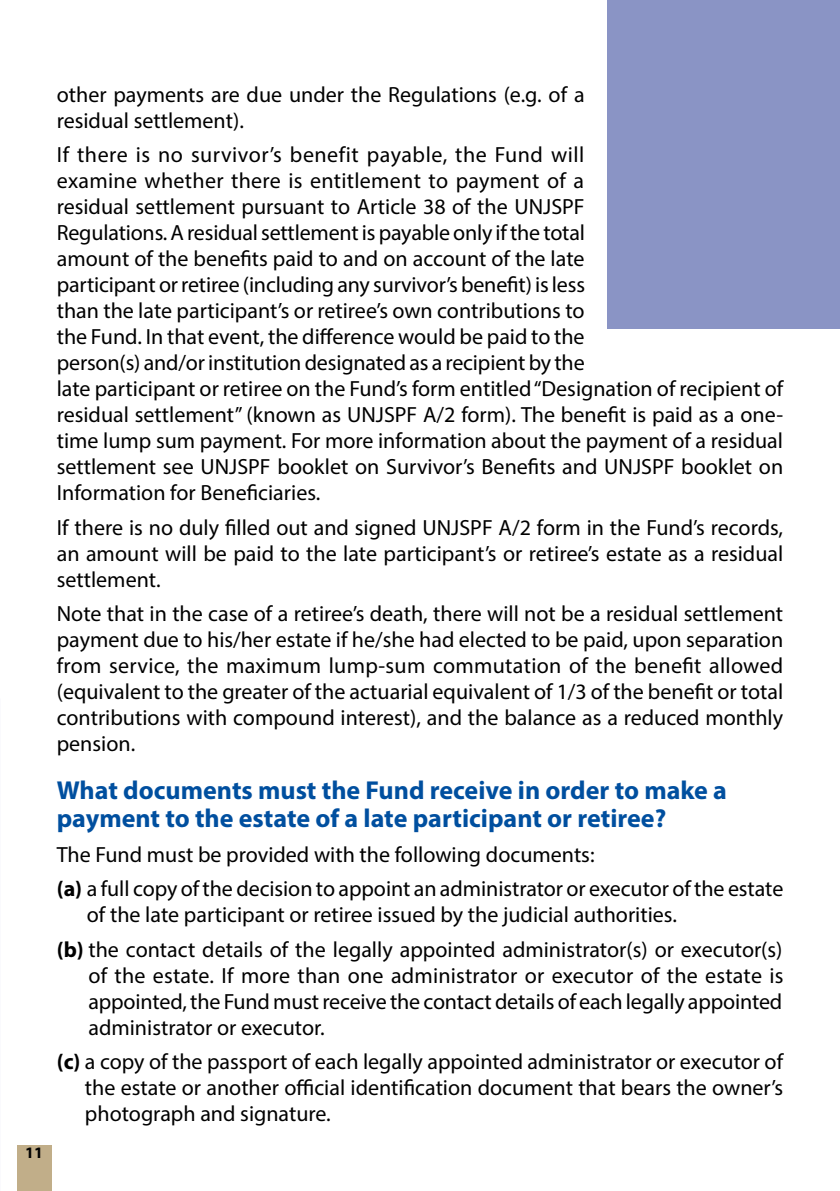
<style>
.page{position:relative;width:840px;height:1191px;background:#fff}
.page>*{position:absolute;margin:0;border:0;box-sizing:border-box;transform-origin:0 0}
.t1{font:700 26px/28px "Myriad Pro";color:#004f9f}
.t2{font:22px/26px "Myriad Pro";color:#000}
.t3{font:700 16px "Myriad Pro";color:#000}
.s1{font-weight:700}
</style>
<div class="page">
<div style="left:17px;top:1145px;width:34px;height:46px;background:#c1ae89"></div>
<div style="left:607px;top:0;width:232px;height:329px;background:#8a94c5"></div>
<p class="t3" style="left:25px;top:1141px;width:19px">11</p>
<p class="t2" style="left:57px;top:81px;width:529px">other payments are due under the Regulations (e.g. of a residual settlement).</p>
<p class="t2" style="left:57px;top:141px;width:727px">If there is no survivor’s benefit payable, the Fund will<br>examine whether there is entitlement to payment of a<br>residual settlement pursuant to Article 38 of the UNJSPF<br>Regulations. A residual settlement is payable only if the total<br>amount of the benefits paid to and on account of the late<br>participant or retiree (including any survivor’s benefit) is less<br>than the late participant’s or retiree’s own contributions to<br>the Fund. In that event, the difference would be paid to the<br>person(s) and/or institution designated as a recipient by the<br>late participant or retiree on the Fund’s form entitled “Designation of recipient of residual settlement” (known as UNJSPF A/2 form). The benefit is paid as a one&shy;time lump sum payment. For more information about the payment of a residual settlement see UNJSPF booklet on Survivor’s Benefits and UNJSPF booklet on Information for Beneficiaries.</p>
<p class="t2" style="left:57px;top:514px;width:727px;text-align:justify">If there is no duly filled out and signed UNJSPF A/2 form in the Fund’s records, an amount will be paid to the late participant’s or retiree’s estate as a residual settlement.</p>
<p class="t2" style="left:57px;top:600px;width:727px;text-align:justify">Note that in the case of a retiree’s death, there will not be a residual settlement payment due to his/her estate if he/she had elected to be paid, upon separation from service, the maximum lump-sum commutation of the benefit allowed (equivalent to the greater of the actuarial equivalent of 1/3 of the benefit or total contributions with compound interest), and the balance as a reduced monthly pension.</p>
<p class="t1" style="left:57px;top:775px;width:671px">What documents must the Fund receive in order to make a payment to the estate of a late participant or retiree?</p>
<p class="t2" style="left:57px;top:836px;width:727px;line-height:34.4px">The Fund must be provided with the following documents:<br><span class="s1">(a)</span> a full copy of the decision to appoint an administrator or executor of the estate</p>
<p class="t2" style="left:57px;top:897px;width:726px;line-height:34.4px;text-indent:30px">of the late participant or retiree issued by the judicial authorities.<br><span class="s1">(b)</span> the contact details of the legally appointed administrator(s) or executor(s)</p>
<p class="t2" style="left:88px;top:962px;width:696px;text-align:justify">of the estate. If more than one administrator or executor of the estate is appointed, the Fund must receive the contact details of each legally appointed administrator or executor.</p>
<p class="t2" style="left:85px;top:1048px;width:699px;text-align:justify;text-indent:-28px"><span class="s1">(c)</span> a copy of the passport of each legally appointed administrator or executor of the estate or another official identification document that bears the owner’s photograph and signature.</p>
</div>
